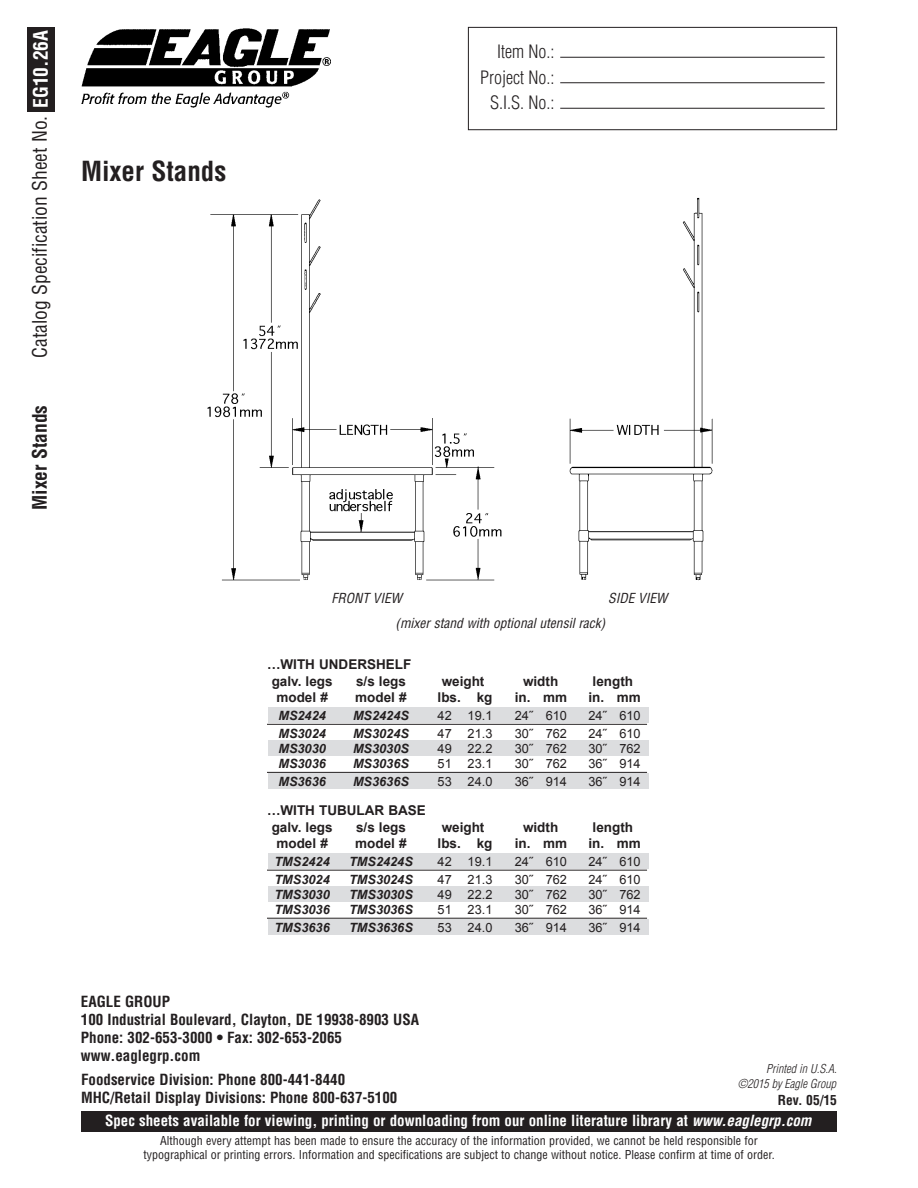
<style>
.page{position:relative;width:918px;height:1188px;background:#fff}
.page>*{position:absolute;margin:0;border:0;box-sizing:border-box;transform-origin:0 0}
.t1{font:700 condensed 27px "Helvetica";color:#231f20}
.t2{font:condensed 19.5px "Helvetica";color:#231f20}
.t3{font:700 condensed 19.5px "Helvetica";color:#231f20}
.t4{font:300 condensed 18px/25.5px "Helvetica";color:#231f20;text-align:right}
.t5{font:700 condensed 15px/18px "Helvetica";color:#231f20}
.t6{font:700 condensed 15px "Helvetica";color:#fff}
.t7{font:700 13.5px "Arial";color:#231f20}
.t8{font:italic condensed 13.5px "Helvetica";color:#231f20}
.t9{font:700 condensed 13.5px "Helvetica";color:#231f20}
.t10{font:12.75px "Arial";color:#231f20}
.t11{font:italic 700 12.75px "Arial";color:#231f20}
.t12{font:condensed 12px/13.5px "Helvetica";color:#231f20;text-align:center}
.t13{font:italic 300 condensed 12px "Helvetica";color:#231f20}
.s1{font-weight:700;color:#fff}
.s2{font-style:italic}
</style>
<div class="page">
<div style="left:269px;top:853px;width:380px;height:16px;background:#dcdddf"></div>
<div style="left:269px;top:886px;width:380px;height:16px;background:#dcdddf"></div>
<div style="left:269px;top:919px;width:380px;height:15px;background:#dcdddf"></div>
<div style="left:269px;top:707px;width:380px;height:16px;background:#dcdddf"></div>
<div style="left:269px;top:740px;width:380px;height:15px;background:#dcdddf"></div>
<div style="left:269px;top:774px;width:380px;height:15px;background:#dcdddf"></div>
<div style="left:81px;top:1111px;width:756px;height:21px;background:#231f20"></div>
<img style="left:81px;top:28px;width:250px;height:79px">
<div style="left:27px;top:27px;width:28px;height:84px;background:#231f20"></div>
<div style="left:468px;top:27px;width:369px;height:103px;border:1px solid #231f20"></div>
<hr style="left:560px;top:82px;width:265px;height:1px;background:#231f20">
<hr style="left:560px;top:57px;width:265px;height:1px;background:#231f20">
<hr style="left:560px;top:108px;width:265px;height:1px;background:#231f20">
<img style="left:569px;top:197px;width:144px;height:384px">
<img style="left:207px;top:199px;width:295px;height:382px">
<hr style="left:267px;top:724px;width:380px;height:1px;background:#231f20">
<hr style="left:267px;top:772px;width:380px;height:1px;background:#231f20">
<hr style="left:267px;top:870px;width:380px;height:1px;background:#231f20">
<hr style="left:267px;top:918px;width:380px;height:1px;background:#231f20">
<h2 class="t2" style="left:28px;top:358px;width:329px;rotate:-90deg">Catalog Specification Sheet No. <span class="s1">EG10.26A</span></h2>
<h2 class="t3" style="left:28px;top:510px;width:107px;rotate:-90deg">Mixer Stands</h2>
<h1 class="t1" style="left:81px;top:155px;width:147px">Mixer Stands</h1>
<h3 class="t4" style="left:480px;top:39px;width:76px">Item No.:<br>Project No.:<br>S.I.S. No.:</h3>
<p class="t8" style="left:332px;top:590px;width:72px">FRONT VIEW</p>
<p class="t8" style="left:608px;top:590px;width:61px">SIDE VIEW</p>
<p class="t8" style="left:396px;top:615px;width:211px">(mixer stand with optional utensil rack)</p>
<p class="t7" style="left:267px;top:655px;width:146px">…WITH UNDERSHELF</p>
<p class="t7" style="left:272px;top:673px;width:62px">galv. legs</p>
<p class="t7" style="left:356px;top:673px;width:51px">s/s legs</p>
<p class="t7" style="left:442px;top:673px;width:44px">weight</p>
<p class="t7" style="left:523px;top:673px;width:37px">width</p>
<p class="t7" style="left:593px;top:673px;width:42px">length</p>
<p class="t7" style="left:276px;top:689px;width:53px">model #</p>
<p class="t7" style="left:355px;top:689px;width:53px">model #</p>
<p class="t7" style="left:438px;top:689px;width:56px">lbs. kg</p>
<p class="t7" style="left:515px;top:689px;width:54px">in. mm</p>
<p class="t7" style="left:588px;top:689px;width:54px">in. mm</p>
<p class="t11" style="left:278px;top:707px;width:49px">MS2424</p>
<p class="t11" style="left:353px;top:707px;width:57px">MS2424S</p>
<p class="t10" style="left:438px;top:707px;width:56px">42 19.1</p>
<p class="t10" style="left:515px;top:707px;width:54px">24˝ 610</p>
<p class="t10" style="left:588px;top:707px;width:54px">24˝ 610</p>
<p class="t11" style="left:278px;top:725px;width:49px">MS3024</p>
<p class="t11" style="left:353px;top:725px;width:57px">MS3024S</p>
<p class="t10" style="left:438px;top:725px;width:56px">47 21.3</p>
<p class="t10" style="left:515px;top:725px;width:54px">30˝ 762</p>
<p class="t10" style="left:588px;top:725px;width:54px">24˝ 610</p>
<p class="t11" style="left:278px;top:740px;width:49px">MS3030</p>
<p class="t11" style="left:353px;top:740px;width:57px">MS3030S</p>
<p class="t10" style="left:438px;top:740px;width:56px">49 22.2</p>
<p class="t10" style="left:515px;top:740px;width:54px">30˝ 762</p>
<p class="t10" style="left:588px;top:740px;width:54px">30˝ 762</p>
<p class="t11" style="left:278px;top:755px;width:49px">MS3036</p>
<p class="t11" style="left:353px;top:755px;width:57px">MS3036S</p>
<p class="t10" style="left:438px;top:756px;width:56px">51 23.1</p>
<p class="t10" style="left:515px;top:756px;width:54px">30˝ 762</p>
<p class="t10" style="left:588px;top:756px;width:54px">36˝ 914</p>
<p class="t11" style="left:278px;top:773px;width:49px">MS3636</p>
<p class="t11" style="left:353px;top:773px;width:57px">MS3636S</p>
<p class="t10" style="left:438px;top:773px;width:56px">53 24.0</p>
<p class="t10" style="left:515px;top:773px;width:54px">36˝ 914</p>
<p class="t10" style="left:588px;top:773px;width:54px">36˝ 914</p>
<p class="t7" style="left:267px;top:801px;width:160px">…WITH TUBULAR BASE</p>
<p class="t7" style="left:272px;top:818px;width:62px">galv. legs</p>
<p class="t7" style="left:356px;top:818px;width:51px">s/s legs</p>
<p class="t7" style="left:442px;top:818px;width:44px">weight</p>
<p class="t7" style="left:523px;top:818px;width:37px">width</p>
<p class="t7" style="left:593px;top:818px;width:42px">length</p>
<p class="t7" style="left:276px;top:835px;width:53px">model #</p>
<p class="t7" style="left:355px;top:835px;width:53px">model #</p>
<p class="t7" style="left:438px;top:835px;width:56px">lbs. kg</p>
<p class="t7" style="left:515px;top:835px;width:54px">in. mm</p>
<p class="t7" style="left:588px;top:835px;width:54px">in. mm</p>
<p class="t11" style="left:275px;top:853px;width:57px">TMS2424</p>
<p class="t11" style="left:349px;top:853px;width:65px">TMS2424S</p>
<p class="t10" style="left:438px;top:853px;width:56px">42 19.1</p>
<p class="t10" style="left:515px;top:853px;width:54px">24˝ 610</p>
<p class="t10" style="left:588px;top:853px;width:54px">24˝ 610</p>
<p class="t11" style="left:275px;top:871px;width:57px">TMS3024</p>
<p class="t11" style="left:349px;top:871px;width:65px">TMS3024S</p>
<p class="t10" style="left:438px;top:871px;width:56px">47 21.3</p>
<p class="t10" style="left:515px;top:871px;width:54px">30˝ 762</p>
<p class="t10" style="left:588px;top:871px;width:54px">24˝ 610</p>
<p class="t11" style="left:275px;top:886px;width:57px">TMS3030</p>
<p class="t11" style="left:349px;top:886px;width:65px">TMS3030S</p>
<p class="t10" style="left:438px;top:886px;width:56px">49 22.2</p>
<p class="t10" style="left:515px;top:886px;width:54px">30˝ 762</p>
<p class="t10" style="left:588px;top:886px;width:54px">30˝ 762</p>
<p class="t11" style="left:275px;top:901px;width:57px">TMS3036</p>
<p class="t11" style="left:349px;top:901px;width:65px">TMS3036S</p>
<p class="t10" style="left:438px;top:901px;width:56px">51 23.1</p>
<p class="t10" style="left:515px;top:901px;width:54px">30˝ 762</p>
<p class="t10" style="left:588px;top:901px;width:54px">36˝ 914</p>
<p class="t11" style="left:275px;top:919px;width:57px">TMS3636</p>
<p class="t11" style="left:349px;top:919px;width:65px">TMS3636S</p>
<p class="t10" style="left:438px;top:919px;width:56px">53 24.0</p>
<p class="t10" style="left:515px;top:919px;width:54px">36˝ 914</p>
<p class="t10" style="left:588px;top:919px;width:54px">36˝ 914</p>
<p class="t5" style="left:81px;top:993px;width:340px">EAGLE GROUP<br>100 Industrial Boulevard, Clayton, DE 19938-8903 USA<br>Phone: 302-653-3000 • Fax: 302-653-2065 www.eaglegrp.com</p>
<p class="t13" style="left:766px;top:1062px;width:72px">Printed in U.S.A.</p>
<p class="t5" style="left:81px;top:1070px;width:266px">Foodservice Division: Phone 800-441-8440</p>
<p class="t13" style="left:738px;top:1077px;width:100px">©2015 by Eagle Group</p>
<p class="t5" style="left:81px;top:1088px;width:318px">MHC/Retail Display Divisions: Phone 800-637-5100</p>
<p class="t9" style="left:778px;top:1092px;width:61px">Rev. 05/15</p>
<p class="t6" style="left:105px;top:1112px;width:708px">Spec sheets available for viewing, printing or downloading from our online literature library at <span class="s2">www.eaglegrp.com</span></p>
<p class="t12" style="left:143px;top:1134px;width:633px">Although every attempt has been made to ensure the accuracy of the information provided, we cannot be held responsible for typographical or printing errors. Information and specifications are subject to change without notice. Please confirm at time of order.</p>
</div>
